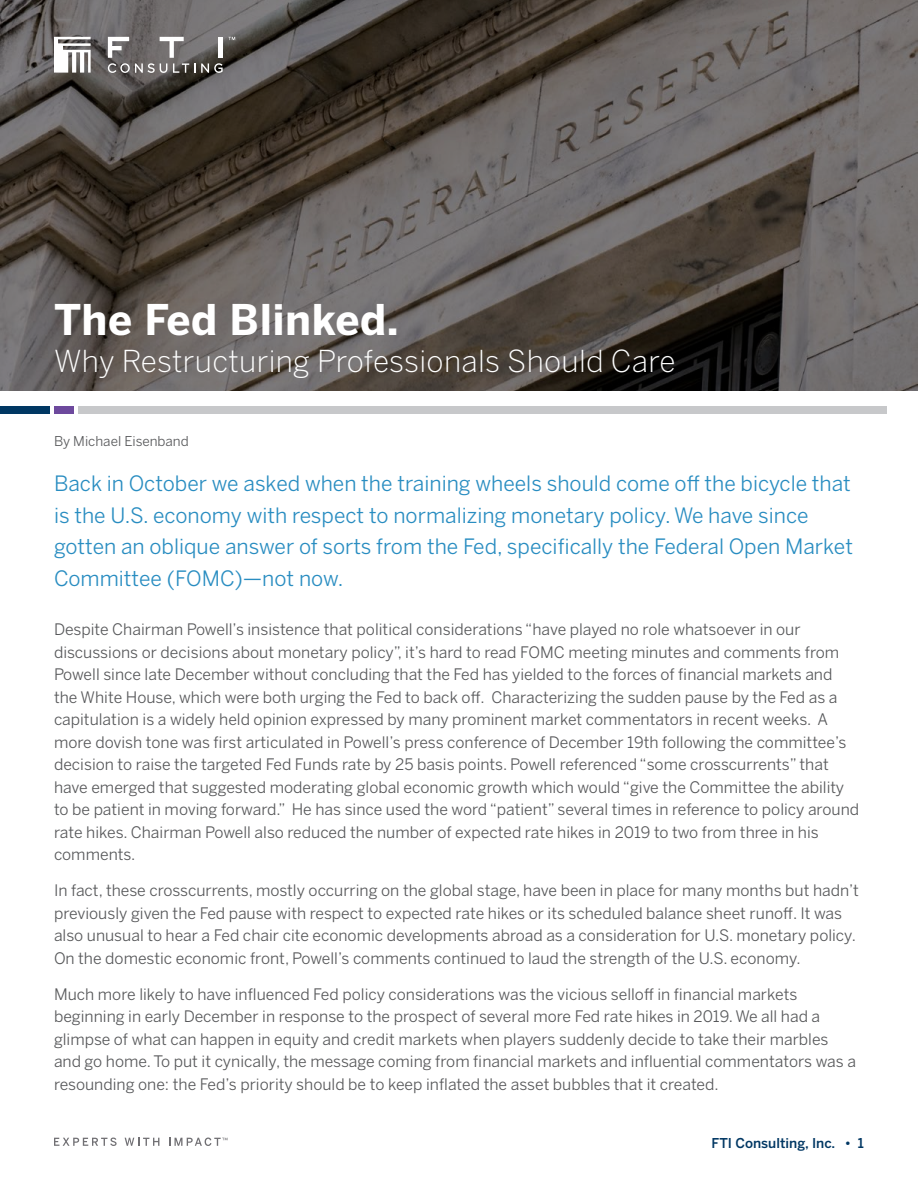
<style>
.page{position:relative;width:918px;height:1188px;background:#fff}
.page>*{position:absolute;margin:0;border:0;box-sizing:border-box;transform-origin:0 0}
.quotes{font:700 42px "Benton Sans";letter-spacing:.01em;color:#fff}
.quotes-2{font:300 30px "Benton Sans";letter-spacing:.01em;color:#fff}
.Intro_text{font:21px/31.5px "Benton Sans";color:#298dc1}
.Body_Text{font:15.75px/22.5px "Benton Sans";color:#57585a}
.t1{font:500 13.5px "Benton Sans";color:#003763}
.Body_Text-2{font:13.5px "Benton Sans";color:#57585a}
</style>
<div class="page">
<svg style="left:54px;top:1138px;width:63px;height:8px"></svg>
<svg style="left:125px;top:1138px;width:34px;height:8px"></svg>
<svg style="left:169px;top:1138px;width:58px;height:8px"></svg>
<svg style="left:0;top:0;width:918px;height:391px;background:#5a5450"></svg>
<div style="left:54px;top:406px;width:19px;height:8px;background:#6d499d"></div>
<div style="left:78px;top:406px;width:809px;height:8px;background:#c7c8ca"></div>
<div style="left:0;top:406px;width:49px;height:8px;background:#003763"></div>
<svg style="left:54px;top:37px;width:37px;height:36px"></svg>
<svg style="left:108px;top:37px;width:127px;height:36px;background:#7c7877"></svg>
<p class="quotes" style="left:54px;top:294px;width:346px">The Fed Blinked.</p>
<p class="quotes-2" style="left:54px;top:344px;width:623px">Why Restructuring Professionals Should Care</p>
<p class="Body_Text-2" style="left:54px;top:433px;width:136px">By Michael Eisenband</p>
<p class="Intro_text" style="left:54px;top:468px;width:801px">Back in October we asked when the training wheels should come off the bicycle that is the U.S. economy with respect to normalizing monetary policy. We have since gotten an oblique answer of sorts from the Fed, specifically the Federal Open Market Committee (FOMC)—not now.</p>
<p class="Body_Text" style="left:54px;top:618px;width:807px">Despite Chairman Powell’s insistence that political considerations “have played no role whatsoever in our discussions or decisions about monetary policy”, it’s hard to read FOMC meeting minutes and comments from Powell since late December without concluding that the Fed has yielded to the forces of financial markets and the White House, which were both urging the Fed to back off. Characterizing the sudden pause by the Fed as a capitulation is a widely held opinion expressed by many prominent market commentators in recent weeks. A more dovish tone was first articulated in Powell’s press conference of December 19th following the committee’s decision to raise the targeted Fed Funds rate by 25 basis points. Powell referenced “some crosscurrents” that have emerged that suggested moderating global economic growth which would “give the Committee the ability to be patient in moving forward.” He has since used the word “patient” several times in reference to policy around rate hikes. Chairman Powell also reduced the number of expected rate hikes in 2019 to two from three in his comments.</p>
<p class="Body_Text" style="left:54px;top:879px;width:807px">In fact, these crosscurrents, mostly occurring on the global stage, have been in place for many months but hadn’t previously given the Fed pause with respect to expected rate hikes or its scheduled balance sheet runoff. It was also unusual to hear a Fed chair cite economic developments abroad as a consideration for U.S. monetary policy.<br>On the domestic economic front, Powell’s comments continued to laud the strength of the U.S. economy.</p>
<p class="Body_Text" style="left:54px;top:983px;width:803px">Much more likely to have influenced Fed policy considerations was the vicious selloff in financial markets beginning in early December in response to the prospect of several more Fed rate hikes in 2019. We all had a glimpse of what can happen in equity and credit markets when players suddenly decide to take their marbles and go home. To put it cynically, the message coming from financial markets and influential commentators was a resounding one: the Fed’s priority should be to keep inflated the asset bubbles that it created.</p>
<p class="t1" style="left:712px;top:1135px;width:154px">FTI Consulting, Inc. • 1</p>
</div>
